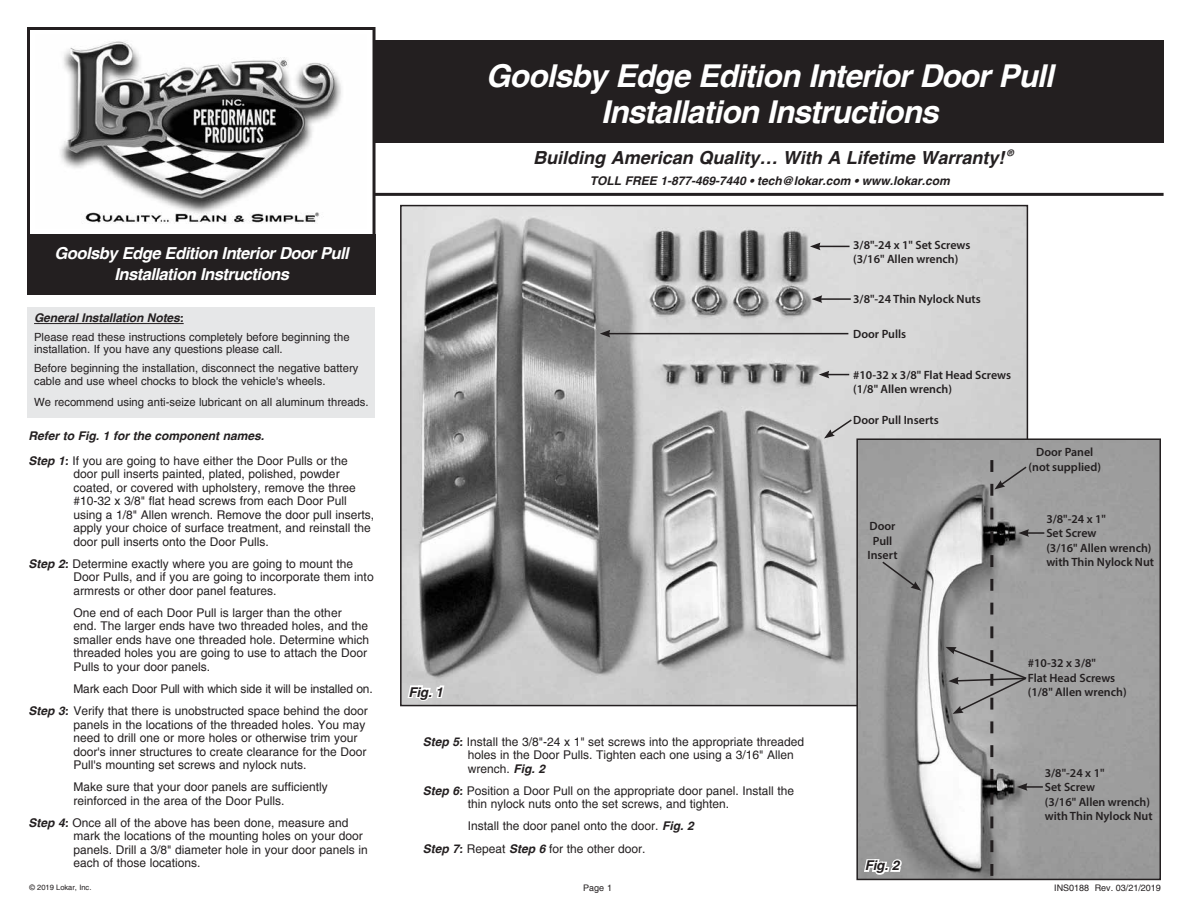
<style>
.page{position:relative;width:1188px;height:918px;background:#fff}
.page>*{position:absolute;margin:0;border:0;box-sizing:border-box;transform-origin:0 0}
.t1{font:italic 700 31.5px/36px "Helvetica";letter-spacing:-.025em;color:#fff;text-align:center}
.t2{font:italic 700 18px "Helvetica";color:#231f20}
.t3{font:italic 700 16.5px/21px "Helvetica";letter-spacing:-.03em;color:#fff;text-align:center}
.t4{font:italic 700 13.5px "Helvetica";letter-spacing:-.015em;color:#231f20}
.t5{font:12px/13.5px "Helvetica";color:#231f20}
.t6{font:600 12px/14.4px "Myriad Pro";color:#231f20}
.t7{font:italic 700 12px "Helvetica";color:#231f20}
.t8{font:11.25px/12px "Helvetica";color:#231f20}
.t9{font:9px "Helvetica";color:#231f20}
.t10{font:italic 700 9px "Helvetica";color:#231f20}
.t11{font:7.5px "Helvetica";color:#231f20}
.s1{font-weight:700;font-style:italic}
</style>
<div class="page">
<img style="left:403px;top:208px;width:622px;height:495px">
<img style="left:859px;top:441px;width:299px;height:436px">
<div style="left:856px;top:438px;width:305px;height:442px;border:2px solid #231f20"></div>
<div style="left:364px;top:41px;width:800px;height:102px;background:#231f20"></div>
<hr style="left:366px;top:193px;width:798px;height:3px;background:#231f20">
<div style="left:28px;top:28px;width:346px;height:263px;background:#fff"></div>
<img style="left:60px;top:41px;width:281px;height:183px">
<div style="left:27px;top:27px;width:349px;height:266px;border:3px solid #231f20"></div>
<div style="left:27px;top:234px;width:348px;height:60px;background:#231f20"></div>
<div style="left:27px;top:307px;width:348px;height:110px;background:#e6e7e8"></div>
<hr style="left:34px;top:323px;width:150px;height:1px;background:#231f20">
<svg style="left:406px;top:684px;width:40px;height:19px"></svg>
<svg style="left:862px;top:857px;width:42px;height:24px"></svg>
<hr style="left:818px;top:246px;width:32px;height:1px;background:#231f20">
<svg style="left:810px;top:243px;width:11px;height:7px"></svg>
<hr style="left:820px;top:298px;width:31px;height:2px;background:#231f20">
<svg style="left:812px;top:295px;width:10px;height:8px"></svg>
<svg style="left:819px;top:371px;width:30px;height:7px"></svg>
<svg style="left:824px;top:418px;width:29px;height:20px"></svg>
<hr style="left:608px;top:333px;width:240px;height:1px;background:#231f20">
<svg style="left:600px;top:330px;width:10px;height:7px"></svg>
<svg style="left:881px;top:560px;width:40px;height:31px"></svg>
<svg style="left:946px;top:460px;width:98px;height:416px;background:#9f9f9f"></svg>
<h1 class="t1" style="left:486px;top:58px;width:569px">Goolsby Edge Edition Interior Door Pull<br>Installation Instructions</h1>
<p class="t10" style="left:1007px;top:148px;width:8px">®</p>
<h2 class="t2" style="left:533px;top:147px;width:473px">Building American Quality… With A Lifetime Warranty!</h2>
<h3 class="t3" style="left:55px;top:243px;width:296px">Goolsby Edge Edition Interior Door Pull<br>Installation Instructions</h3>
<p class="t7" style="left:34px;top:311px;width:151px">General Installation Notes:</p>
<p class="t8" style="left:34px;top:331px;width:317px">Please read these instructions completely before beginning the installation. If you have any questions please call.</p>
<p class="t8" style="left:34px;top:361px;width:326px;line-height:13.5px">Before beginning the installation, disconnect the negative battery cable and use wheel chocks to block the vehicle's wheels.</p>
<p class="t8" style="left:34px;top:396px;width:336px">We recommend using anti-seize lubricant on all aluminum threads.</p>
<p class="t5" style="left:29px;top:424px;width:321px;line-height:24.3px"><span class="s1">Refer to Fig. 1 for the component names.<br>Step 1:</span> If you are going to have either the Door Pulls or the</p>
<p class="t5" style="left:74px;top:467px;width:302px">door pull inserts painted, plated, polished, powder coated, or covered with upholstery, remove the three #10-32 x 3/8" flat head screws from each Door Pull using a 1/8" Allen wrench. Remove the door pull inserts, apply your choice of surface treatment, and reinstall the door pull inserts onto the Door Pulls.</p>
<p class="t5" style="left:74px;top:557px;width:302px;text-indent:-45px"><span class="s1">Step 2:</span> Determine exactly where you are going to mount the<br>Door Pulls, and if you are going to incorporate them into armrests or other door panel features.</p>
<p class="t5" style="left:74px;top:606px;width:297px">One end of each Door Pull is larger than the other<br>end. The larger ends have two threaded holes, and the smaller ends have one threaded hole. Determine which threaded holes you are going to use to attach the Door Pulls to your door panels.</p>
<p class="t5" style="left:29px;top:678px;width:346px;line-height:22.2px;text-indent:45px">Mark each Door Pull with which side it will be installed on.<br><span class="s1">Step 3:</span> Verify that there is unobstructed space behind the door</p>
<p class="t5" style="left:74px;top:718px;width:295px">panels in the locations of the threaded holes. You may need to drill one or more holes or otherwise trim your door's inner structures to create clearance for the Door Pull's mounting set screws and nylock nuts.</p>
<p class="t5" style="left:74px;top:780px;width:256px">Make sure that your door panels are sufficiently reinforced in the area of the Door Pulls.</p>
<p class="t5" style="left:74px;top:816px;width:296px;text-indent:-45px"><span class="s1">Step 4:</span> Once all of the above has been done, measure and mark the locations of the mounting holes on your door panels. Drill a 3/8" diameter hole in your door panels in each of those locations.</p>
<p class="t7" style="left:590px;top:174px;width:362px">TOLL FREE 1-877-469-7440 • tech@lokar.com • www.lokar.com</p>
<p class="t6" style="left:853px;top:237px;width:119px">3/8"-24 x 1" Set Screws (3/16" Allen wrench)</p>
<p class="t6" style="left:853px;top:292px;width:129px">3/8"-24 Thin Nylock Nuts</p>
<p class="t6" style="left:853px;top:326px;width:55px">Door Pulls</p>
<p class="t6" style="left:853px;top:367px;width:159px">#10-32 x 3/8" Flat Head Screws (1/8" Allen wrench)</p>
<p class="t6" style="left:853px;top:412px;width:87px">Door Pull Inserts</p>
<p class="t6" style="left:868px;top:519px;width:32px;text-align:center">Door<br>Pull<br>Insert</p>
<p class="t6" style="left:1029px;top:445px;width:74px;text-align:center">Door Panel (not supplied)</p>
<p class="t6" style="left:1046px;top:511px;width:109px">3/8"-24 x 1"<br>Set Screw<br>(3/16" Allen wrench) with Thin Nylock Nut</p>
<p class="t4" style="left:408px;top:684px;width:36px">Fig. 1</p>
<p class="t5" style="left:468px;top:735px;width:338px;text-indent:-45px"><span class="s1">Step 5:</span> Install the 3/8"-24 x 1" set screws into the appropriate threaded holes in the Door Pulls. Tighten each one using a 3/16" Allen wrench. <span class="s1">Fig. 2</span></p>
<p class="t5" style="left:468px;top:784px;width:328px;text-indent:-45px"><span class="s1">Step 6:</span> Position a Door Pull on the appropriate door panel. Install the thin nylock nuts onto the set screws, and tighten.</p>
<p class="t5" style="left:423px;top:815px;width:273px;line-height:22.2px;text-indent:45px">Install the door panel onto the door. <span class="s1">Fig. 2<br>Step 7:</span> Repeat <span class="s1">Step 6</span> for the other door.</p>
<p class="t4" style="left:865px;top:858px;width:36px">Fig. 2</p>
<p class="t6" style="left:1028px;top:656px;width:100px">#10-32 x 3/8"<br>Flat Head Screws (1/8" Allen wrench)</p>
<p class="t6" style="left:1045px;top:765px;width:109px">3/8"-24 x 1"<br>Set Screw<br>(3/16" Allen wrench) with Thin Nylock Nut</p>
<p class="t11" style="left:29px;top:883px;width:64px">© 2019 Lokar, Inc.</p>
<p class="t9" style="left:583px;top:883px;width:30px">Page 1</p>
<p class="t9" style="left:1054px;top:883px;width:108px">INS0188 Rev. 03/21/2019</p>
</div>
